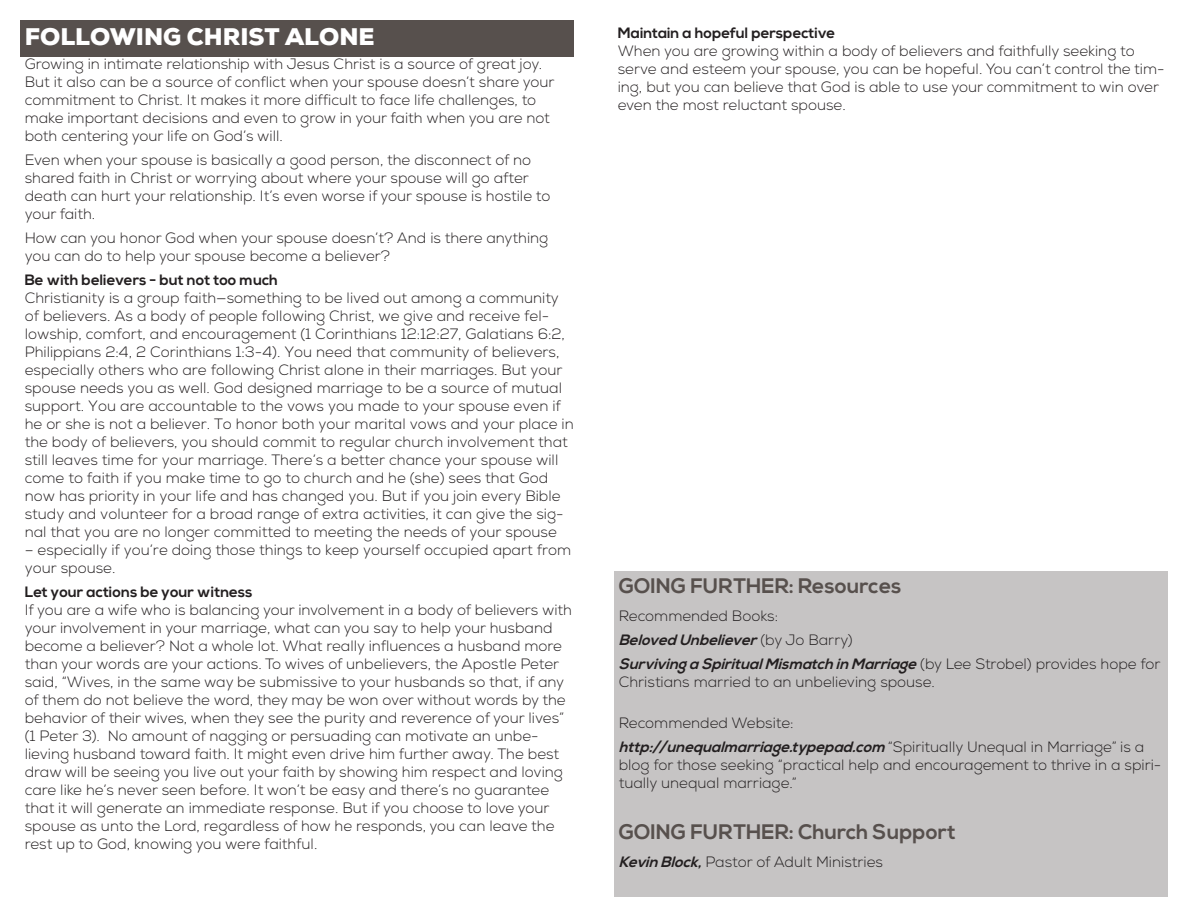
<style>
.page{position:relative;width:1188px;height:918px;background:#fff}
.page>*{position:absolute;margin:0;border:0;box-sizing:border-box;transform-origin:0 0}
.t1{font:900 24px "Nexa";color:#fff}
.t2{font:700 21px "Nexa";color:#57504d}
.t3{font:300 15px/18px "Nexa";color:#231f20}
.t4{font:700 15px "Nexa";color:#231f20}
.t5{font:italic 700 15px "Nexa";color:#231f20}
.s1{font-weight:300;font-style:normal}
.s2{font-weight:700;font-style:italic}
</style>
<div class="page">
<div style="left:20px;top:20px;width:554px;height:37px;background:#57504d"></div>
<div style="left:614px;top:571px;width:554px;height:326px;background:#c6c4c4"></div>
<p class="t1" style="left:25px;top:21px;width:351px">FOLLOWING CHRIST ALONE</p>
<p class="t3" style="left:25px;top:55px;width:531px">Growing in intimate relationship with Jesus Christ is a source of great joy.<br>But it also can be a source of conflict when your spouse doesn’t share your commitment to Christ. It makes it more difficult to face life challenges, to make important decisions and even to grow in your faith when you are not both centering your life on God’s will.</p>
<p class="t3" style="left:25px;top:151px;width:527px">Even when your spouse is basically a good person, the disconnect of no shared faith in Christ or worrying about where your spouse will go after death can hurt your relationship. It’s even worse if your spouse is hostile to your faith.</p>
<p class="t3" style="left:25px;top:229px;width:525px">How can you honor God when your spouse doesn’t? And is there anything you can do to help your spouse become a believer?</p>
<p class="t4" style="left:25px;top:271px;width:255px">Be with believers - but not too much</p>
<p class="t3" style="left:25px;top:289px;width:551px">Christianity is a group faith—something to be lived out among a community of believers. As a body of people following Christ, we give and receive fel&shy;lowship, comfort, and encouragement (1 Corinthians 12:12:27, Galatians 6:2, Philippians 2:4, 2 Corinthians 1:3-4). You need that community of believers, especially others who are following Christ alone in their marriages. But your spouse needs you as well. God designed marriage to be a source of mutual support. You are accountable to the vows you made to your spouse even if he or she is not a believer. To honor both your marital vows and your place in the body of believers, you should commit to regular church involvement that still leaves time for your marriage. There’s a better chance your spouse will come to faith if you make time to go to church and he (she) sees that God now has priority in your life and has changed you. But if you join every Bible study and volunteer for a broad range of extra activities, it can give the sig&shy;nal that you are no longer committed to meeting the needs of your spouse</p>
<p class="t3" style="left:25px;top:541px;width:548px">– especially if you’re doing those things to keep yourself occupied apart from your spouse.</p>
<p class="t4" style="left:25px;top:583px;width:229px">Let your actions be your witness</p>
<p class="t3" style="left:25px;top:601px;width:549px">If you are a wife who is balancing your involvement in a body of believers with your involvement in your marriage, what can you say to help your husband become a believer? Not a whole lot. What really influences a husband more than your words are your actions. To wives of unbelievers, the Apostle Peter said, “Wives, in the same way be submissive to your husbands so that, if any of them do not believe the word, they may be won over without words by the behavior of their wives, when they see the purity and reverence of your lives” (1 Peter 3). No amount of nagging or persuading can motivate an unbe&shy;lieving husband toward faith. It might even drive him further away. The best draw will be seeing you live out your faith by showing him respect and loving care like he’s never seen before. It won’t be easy and there’s no guarantee that it will generate an immediate response. But if you choose to love your spouse as unto the Lord, regardless of how he responds, you can leave the rest up to God, knowing you were faithful.</p>
<p class="t4" style="left:618px;top:24px;width:219px">Maintain a hopeful perspective</p>
<p class="t3" style="left:618px;top:42px;width:548px">When you are growing within a body of believers and faithfully seeking to serve and esteem your spouse, you can be hopeful. You can’t control the tim&shy;ing, but you can believe that God is able to use your commitment to win over even the most reluctant spouse.</p>
<p class="t2" style="left:619px;top:574px;width:284px">GOING FURTHER: Resources</p>
<p class="t3" style="left:619px;top:608px;width:161px">Recommended Books:</p>
<p class="t5" style="left:619px;top:632px;width:236px">Beloved Unbeliever<span class="s1">( b y J o B a r r y )</span></p>
<p class="t3" style="left:619px;top:656px;width:543px"><span class="s2">SurvivingaSpiritualMismatchinMarriage</span>( b y L e e S t r o b e l ) p r o v i d e s h o p e f o r<br>Christians married to an unbelieving spouse.</p>
<p class="t3" style="left:619px;top:714px;width:176px">Recommended Website:</p>
<p class="t3" style="left:619px;top:738px;width:544px"><span class="s2">http://unequalmarriage.typepad.com</span> “ S p i r i t u a l l y U n e q u a l i n M a r r i a g e ” i s a blog for those seeking “practical help and encouragement to thrive in a spiri&shy;tually unequal marriage.”</p>
<p class="t2" style="left:619px;top:820px;width:339px">GOING FURTHER: Church Support</p>
<p class="t3" style="left:619px;top:854px;width:266px"><span class="s2">KevinBlock,</span>Pastor of Adult Ministries</p>
</div>
